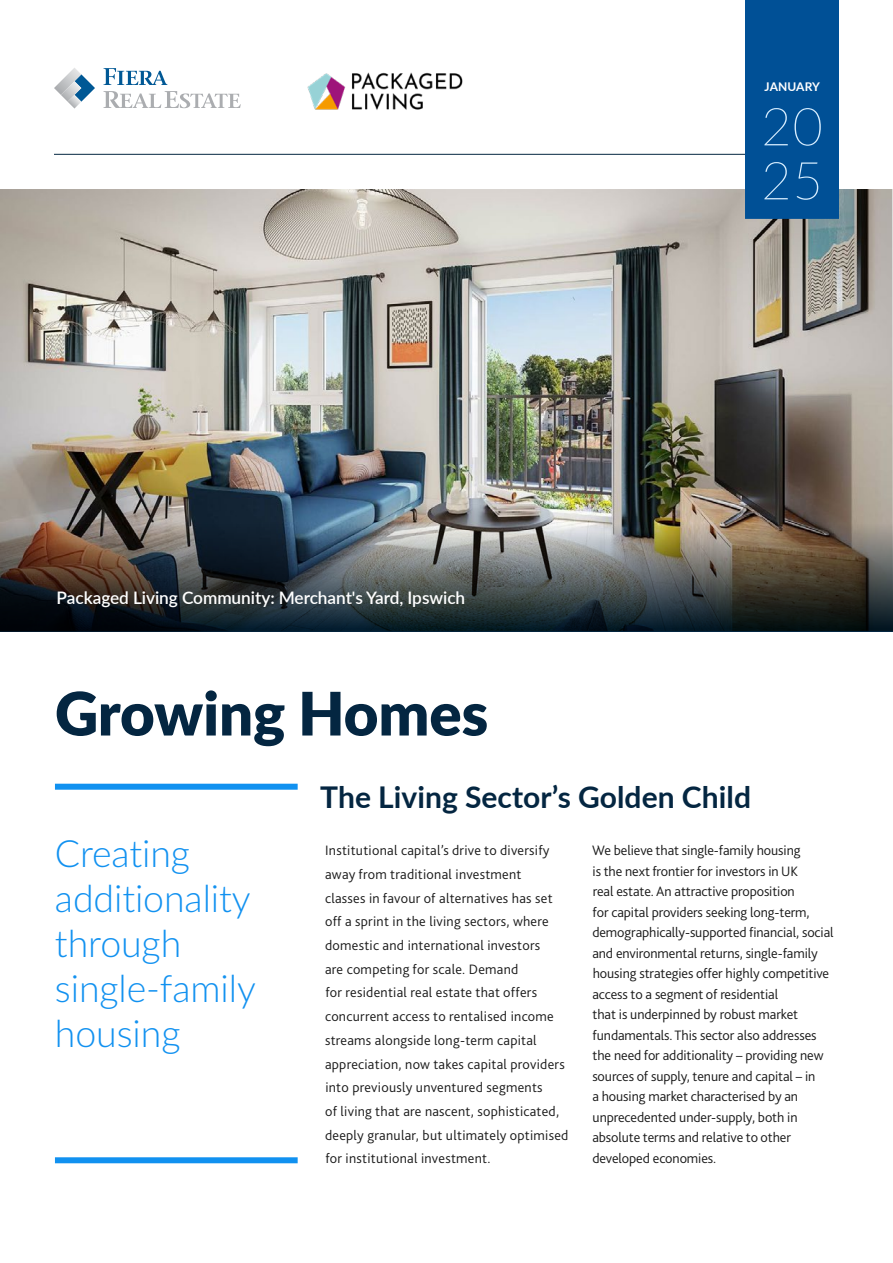
<style>
.page{position:relative;width:893px;height:1263px;background:#fff}
.page>*{position:absolute;margin:0;border:0;box-sizing:border-box;transform-origin:0 0}
.H1-B__Small____WP25{font:900 60px "Lato";color:#042641}
.Year___WP23{font:100 52.5px "Lato";color:#d6edff}
.H2___WP23{font:300 37.5px/45px "Lato";letter-spacing:-.005em;color:#1191f0}
.H3___WP23{font:700 30px "Lato";letter-spacing:.005em;color:#042641}
.t1{font:600 17.25px "Lato";color:#fff}
.Body_No_Indent__90__Black__EN___WP23{font:300 14.25px/20.5px "Bliss 2";letter-spacing:-.005em;color:#1a1a1a}
.Body_No_Indent__90__Black__EN___WP23-2{font:300 14.25px/23.7px "Bliss 2";letter-spacing:.02em;color:#1a1a1a}
.Month___WP23{font:700 12px "Lato";letter-spacing:.005em;color:#fff}
</style>
<div class="page">
<hr style="left:54px;top:154px;width:785px;height:1px;background:#042641">
<svg style="left:54px;top:68px;width:41px;height:41px"></svg>
<svg style="left:104px;top:68px;width:63px;height:17px"></svg>
<svg style="left:104px;top:91px;width:137px;height:17px"></svg>
<img style="left:307px;top:72px;width:156px;height:38px">
<div style="left:745px;top:0;width:94px;height:219px;background:#005096"></div>
<div style="left:55px;top:1157px;width:243px;height:6px;background:#1191f0"></div>
<div style="left:55px;top:784px;width:243px;height:6px;background:#1191f0"></div>
<img style="left:0;top:189px;width:893px;height:335px">
<img style="left:0;top:524px;width:893px;height:107px">
<p class="t1" style="left:57px;top:586px;width:410px">Packaged Living Community: Merchant's Yard, Ipswich</p>
<h1 class="H1-B__Small____WP25" style="left:55px;top:668px;width:435px">Growing Homes</h1>
<p class="Month___WP23" style="left:765px;top:78px;width:57px">JANUARY</p>
<p class="Year___WP23" style="left:761px;top:91px;width:63px">20</p>
<p class="Year___WP23" style="left:761px;top:145px;width:63px">25</p>
<p class="H2___WP23" style="left:55px;top:829px;width:202px">Creating additionality through single‑family housing</p>
<p class="H3___WP23" style="left:320px;top:775px;width:432px">The Living Sector’s Golden Child</p>
<p class="Body_No_Indent__90__Black__EN___WP23-2" style="left:325px;top:838px;width:245px">Institutional capital’s drive to diversify away from traditional investment<br>classes in favour of alternatives has set off a sprint in the living sectors, where domestic and international investors<br>are competing for scale. Demand<br>for residential real estate that offers concurrent access to rentalised income streams alongside long‑term capital appreciation, now takes capital providers into previously unventured segments<br>of living that are nascent, sophisticated, deeply granular, but ultimately optimised for institutional investment.</p>
<p class="Body_No_Indent__90__Black__EN___WP23" style="left:592px;top:840px;width:243px">We believe that single‑family housing<br>is the next frontier for investors in UK<br>real estate. An attractive proposition<br>for capital providers seeking long‑term, demographically‑supported financial, social and environmental returns, single‑family housing strategies offer highly competitive access to a segment of residential<br>that is underpinned by robust market fundamentals. This sector also addresses the need for additionality – providing new sources of supply, tenure and capital – in<br>a housing market characterised by an unprecedented under‑supply, both in absolute terms and relative to other developed economies.</p>
</div>
